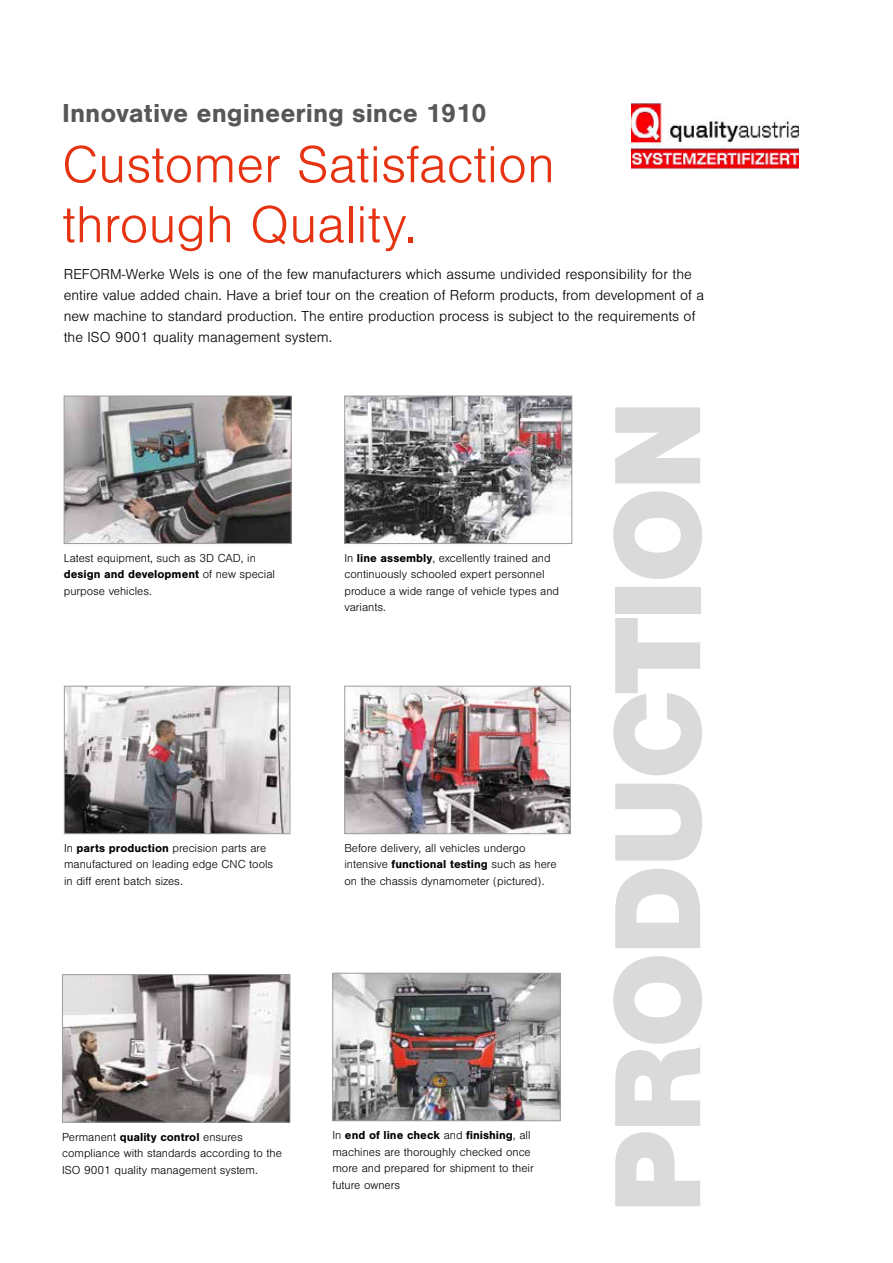
<style>
.page{position:relative;width:893px;height:1263px;background:#fff}
.page>*{position:absolute;margin:0;border:0;box-sizing:border-box;transform-origin:0 0}
.t1{font:900 127.5px "Nimbus San";letter-spacing:-.04em;color:#dadada}
.t2{font:300 54px/60px "Nimbus San";color:#e63312}
.t3{font:700 27px "Nimbus San";color:#575756}
.t4{font:300 15px/21px "Nimbus San";color:#000}
.t5{font:300 12px/16.5px "Nimbus San";color:#000}
.s1{font-weight:700}
</style>
<div class="page">
<img style="left:66px;top:398px;width:223px;height:144px">
<div style="left:64px;top:396px;width:227px;height:148px;border:1px solid #9d9d9c"></div>
<img style="left:346px;top:398px;width:224px;height:144px">
<div style="left:344px;top:396px;width:228px;height:148px;border:1px solid #9d9d9c"></div>
<img style="left:66px;top:688px;width:222px;height:144px">
<div style="left:64px;top:686px;width:226px;height:148px;border:1px solid #9d9d9c"></div>
<img style="left:346px;top:688px;width:223px;height:144px">
<div style="left:344px;top:686px;width:227px;height:148px;border:1px solid #9d9d9c"></div>
<img style="left:64px;top:976px;width:224px;height:144px">
<div style="left:62px;top:974px;width:228px;height:148px;border:1px solid #9d9d9c"></div>
<img style="left:334px;top:975px;width:225px;height:144px">
<div style="left:332px;top:973px;width:229px;height:148px;border:1px solid #9d9d9c"></div>
<img style="left:631px;top:101px;width:168px;height:68px">
<h3 class="t3" style="left:62px;top:98px;width:426px">Innovative engineering since 1910</h3>
<h2 class="t2" style="left:62px;top:136px;width:494px">Customer Satisfaction through Quality.</h2>
<p class="t4" style="left:64px;top:264px;width:642px">REFORM-Werke Wels is one of the few manufacturers which assume undivided responsibility for the entire value added chain. Have a brief tour on the creation of Reform products, from development of a new machine to standard production. The entire production process is subject to the requirements of the ISO 9001 quality management system.</p>
<p class="t5" style="left:64px;top:550px;width:213px">Latest equipment, such as 3D CAD, in <span class="s1">design and development</span> of new special purpose vehicles.</p>
<p class="t5" style="left:344px;top:550px;width:216px">In <span class="s1">line assembly</span>, excellently trained and continuously schooled expert personnel produce a wide range of vehicle types and variants.</p>
<p class="t5" style="left:64px;top:840px;width:211px">In <span class="s1">parts production</span> precision parts are manufactured on leading edge CNC tools in diff erent batch sizes.</p>
<p class="t5" style="left:344px;top:840px;width:214px">Before delivery, all vehicles undergo intensive <span class="s1">functional testing</span> such as here on the chassis dynamometer (pictured).</p>
<p class="t5" style="left:62px;top:1129px;width:221px">Permanent <span class="s1">quality control</span> ensures compliance with standards according to the<br>ISO 9001 quality management system.</p>
<p class="t5" style="left:332px;top:1127px;width:203px">In <span class="s1">end of line check</span> and <span class="s1">finishing</span>, all machines are thoroughly checked once more and prepared for shipment to their future owners</p>
<h1 class="t1" style="left:585px;top:1214px;width:817px;rotate:-90deg">PRODUCTION</h1>
</div>
